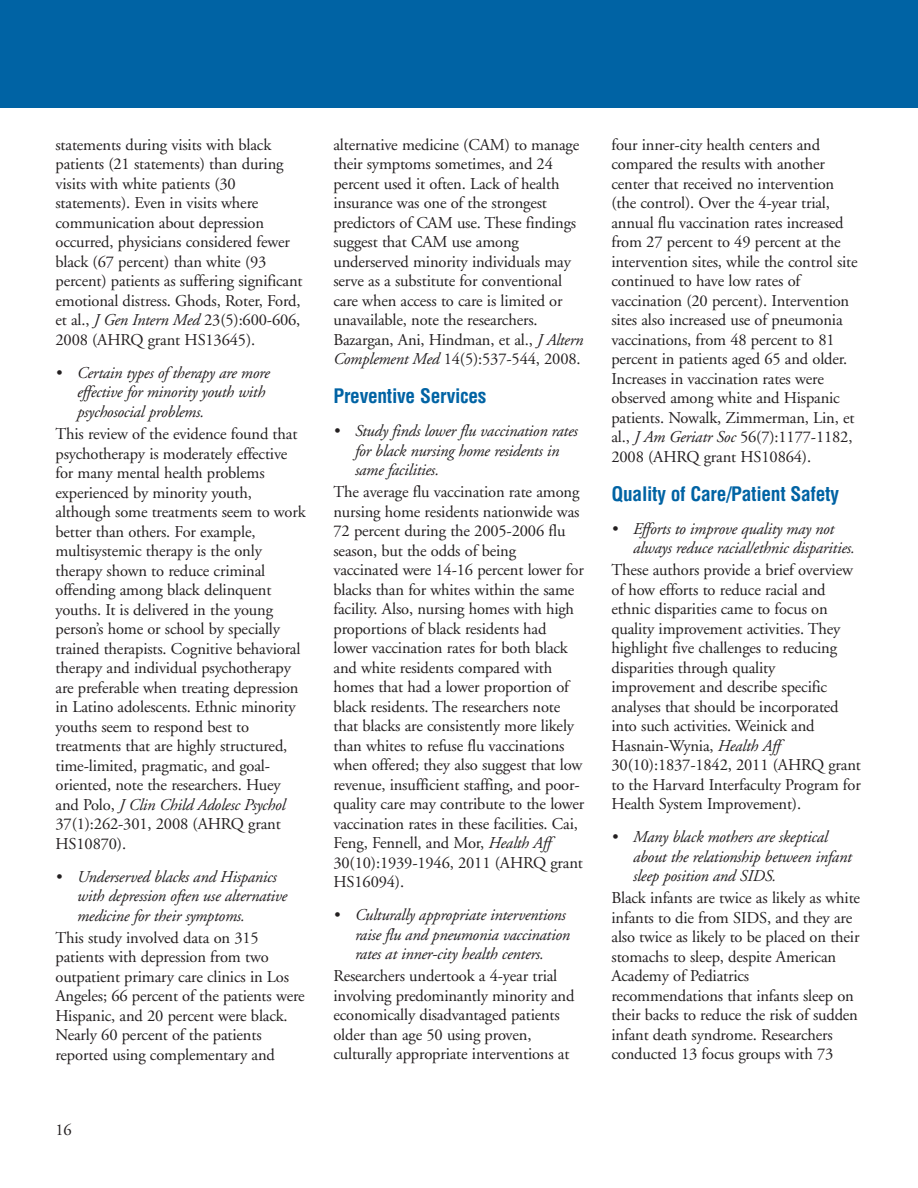
<style>
.page{position:relative;width:918px;height:1188px;background:#fff}
.page>*{position:absolute;margin:0;border:0;box-sizing:border-box;transform-origin:0 0}
.t1{font:700 condensed 19.5px "Helvetica";letter-spacing:-.015em;color:#0063a4}
.t2{font:16.5px/19.5px "Adobe Garamond";letter-spacing:-.01em;color:#231f20}
.t3{font:italic 16.5px/19.5px "Adobe Garamond";letter-spacing:-.015em;color:#231f20}
.s1{font-style:italic}
</style>
<div class="page">
<div style="left:0;top:0;width:918px;height:108px;background:#0063a4"></div>
<p class="t2" style="left:56px;top:136px;width:249px">statements during visits with black patients (21 statements) than during visits with white patients (30 statements). Even in visits where communication about depression occurred, physicians considered fewer black (67 percent) than white (93 percent) patients as suffering significant emotional distress. Ghods, Roter, Ford, et al., <span class="s1">J Gen Intern Med</span> 23(5):600-606, 2008 (AHRQ grant HS13645).</p>
<p class="t3" style="left:77px;top:364px;width:194px;text-indent:-22px">• Certain types of therapy are more effective for minority youth with psychosocial problems.</p>
<p class="t2" style="left:56px;top:426px;width:252px">This review of the evidence found that psychotherapy is moderately effective for many mental health problems experienced by minority youth, although some treatments seem to work better than others. For example, multisystemic therapy is the only therapy shown to reduce criminal offending among black delinquent youths. It is delivered in the young person’s home or school by specially trained therapists. Cognitive behavioral therapy and individual psychotherapy are preferable when treating depression in Latino adolescents. Ethnic minority youths seem to respond best to treatments that are highly structured, time-limited, pragmatic, and goal&shy;oriented, note the researchers. Huey and Polo, <span class="s1">J Clin Child Adolesc Psychol </span>37(1):262-301, 2008 (AHRQ grant HS10870).</p>
<p class="t3" style="left:77px;top:868px;width:212px;text-indent:-22px">• Underserved blacks and Hispanics with depression often use alternative medicine for their symptoms.</p>
<p class="t2" style="left:55px;top:929px;width:251px">This study involved data on 315 patients with depression from two outpatient primary care clinics in Los Angeles; 66 percent of the patients were Hispanic, and 20 percent were black.<br>Nearly 60 percent of the patients reported using complementary and</p>
<p class="t2" style="left:56px;top:1122px;width:18px">16</p>
<p class="t2" style="left:333px;top:136px;width:252px">alternative medicine (CAM) to manage their symptoms sometimes, and 24 percent used it often. Lack of health insurance was one of the strongest predictors of CAM use. These findings suggest that CAM use among underserved minority individuals may serve as a substitute for conventional care when access to care is limited or unavailable, note the researchers.<br>Bazargan, Ani, Hindman, et al., <span class="s1">J Altern Complement Med</span> 14(5):537-544, 2008.</p>
<p class="t1" style="left:333px;top:385px;width:155px">Preventive Services</p>
<p class="t3" style="left:355px;top:423px;width:224px;text-indent:-22px">• Study finds lower flu vaccination rates for black nursing home residents in same facilities.</p>
<p class="t2" style="left:333px;top:484px;width:252px">The average flu vaccination rate among nursing home residents nationwide was 72 percent during the 2005-2006 flu season, but the odds of being vaccinated were 14-16 percent lower for blacks than for whites within the same facility. Also, nursing homes with high proportions of black residents had lower vaccination rates for both black and white residents compared with homes that had a lower proportion of black residents. The researchers note that blacks are consistently more likely than whites to refuse flu vaccinations when offered; they also suggest that low revenue, insufficient staffing, and poor&shy;quality care may contribute to the lower vaccination rates in these facilities. Cai, Feng, Fennell, and Mor, <span class="s1">Health Aff </span>30(10):1939-1946, 2011 (AHRQ grant HS16094).</p>
<p class="t3" style="left:355px;top:907px;width:217px;text-indent:-22px">• Culturally appropriate interventions raise flu and pneumonia vaccination rates at inner-city health centers.</p>
<p class="t2" style="left:333px;top:968px;width:243px">Researchers undertook a 4-year trial involving predominantly minority and economically disadvantaged patients older than age 50 using proven, culturally appropriate interventions at</p>
<p class="t2" style="left:611px;top:136px;width:248px">four inner-city health centers and compared the results with another center that received no intervention (the control). Over the 4-year trial, annual flu vaccination rates increased from 27 percent to 49 percent at the intervention sites, while the control site continued to have low rates of vaccination (20 percent). Intervention sites also increased use of pneumonia vaccinations, from 48 percent to 81 percent in patients aged 65 and older.<br>Increases in vaccination rates were observed among white and Hispanic patients. Nowalk, Zimmerman, Lin, et al., <span class="s1">J Am Geriatr Soc</span> 56(7):1177-1182, 2008 (AHRQ grant HS10864).</p>
<p class="t1" style="left:611px;top:482px;width:229px">Quality of Care/Patient Safety</p>
<p class="t3" style="left:633px;top:520px;width:224px;text-indent:-22px">• Efforts to improve quality may not always reduce racial/ethnic disparities.</p>
<p class="t2" style="left:611px;top:562px;width:251px">These authors provide a brief overview of how efforts to reduce racial and ethnic disparities came to focus on quality improvement activities. They highlight five challenges to reducing disparities through quality improvement and describe specific analyses that should be incorporated into such activities. Weinick and Hasnain-Wynia, <span class="s1">Health Aff </span>30(10):1837-1842, 2011 (AHRQ grant to the Harvard Interfaculty Program for Health System Improvement).</p>
<p class="t3" style="left:633px;top:829px;width:220px;text-indent:-22px">• Many black mothers are skeptical about the relationship between infant sleep position and SIDS.</p>
<p class="t2" style="left:612px;top:890px;width:250px">Black infants are twice as likely as white infants to die from SIDS, and they are also twice as likely to be placed on their stomachs to sleep, despite American Academy of Pediatrics recommendations that infants sleep on their backs to reduce the risk of sudden infant death syndrome. Researchers conducted 13 focus groups with 73</p>
</div>
